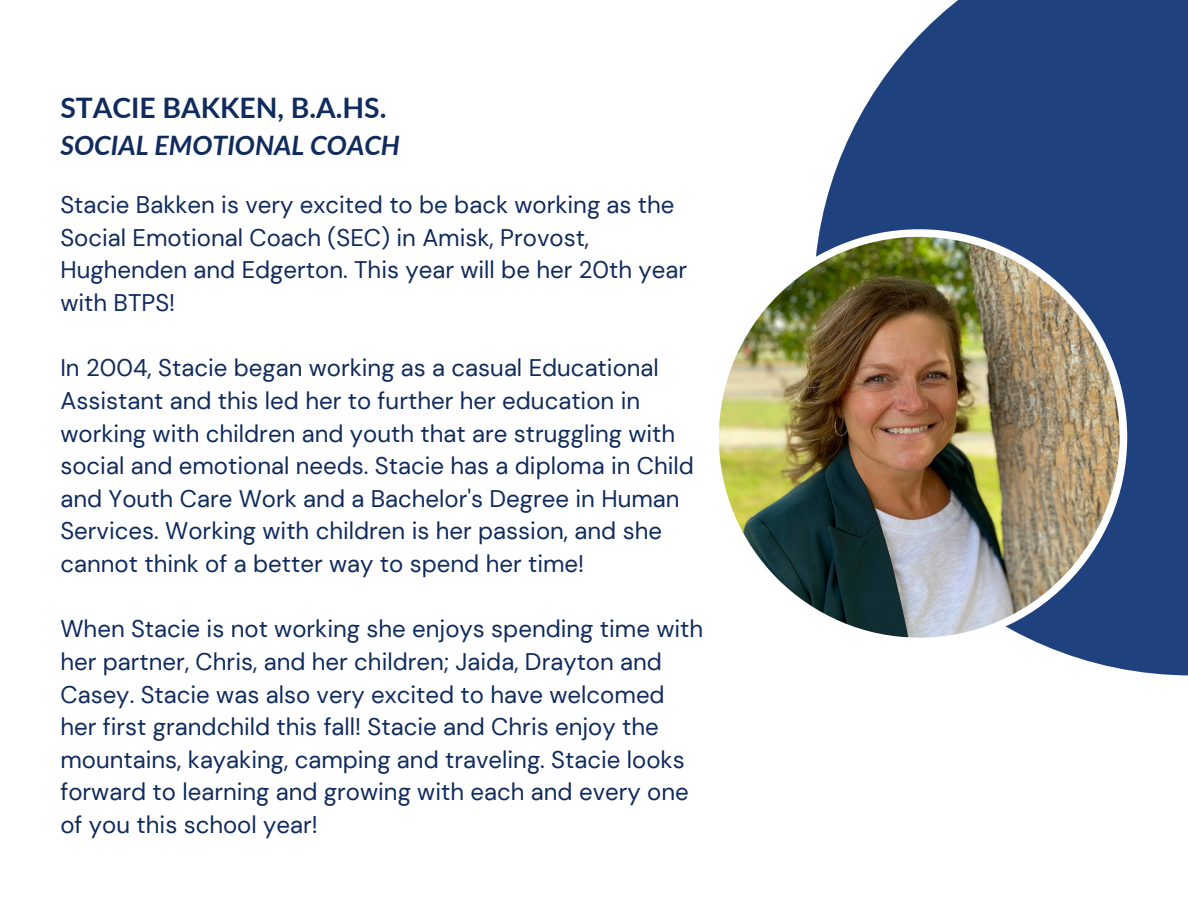
<style>
.page{position:relative;width:1188px;height:918px;background:#fff}
.page>*{position:absolute;margin:0;border:0;box-sizing:border-box;transform-origin:0 0}
.t1{font:700 28.2px "Lato";color:#102b5d}
.t2{font:italic 700 26.7px "Lato";color:#102b5d}
.t3{font:24px/32.7px "DM Sans";color:#102b5d}
</style>
<div class="page">
<svg style="left:820px;top:0;width:368px;height:675px;fill:#1f427e"></svg>
<img style="left:719px;top:229px;width:408px;height:416px">
<p class="t1" style="left:60px;top:90px;width:328px">STACIE BAKKEN, B.A.HS.</p>
<p class="t2" style="left:60px;top:129px;width:341px">SOCIAL EMOTIONAL COACH</p>
<p class="t3" style="left:60px;top:189px;width:628px">Stacie Bakken is very excited to be back working as the Social Emotional Coach (SEC) in Amisk, Provost, Hughenden and Edgerton. This year will be her 20th year with BTPS!</p>
<p class="t3" style="left:60px;top:352px;width:635px">In 2004, Stacie began working as a casual Educational Assistant and this led her to further her education in working with children and youth that are struggling with social and emotional needs. Stacie has a diploma in Child and Youth Care Work and a Bachelor's Degree in Human Services. Working with children is her passion, and she cannot think of a better way to spend her time!</p>
<p class="t3" style="left:60px;top:613px;width:644px">When Stacie is not working she enjoys spending time with her partner, Chris, and her children; Jaida, Drayton and Casey. Stacie was also very excited to have welcomed her first grandchild this fall! Stacie and Chris enjoy the mountains, kayaking, camping and traveling. Stacie looks forward to learning and growing with each and every one of you this school year!</p>
</div>
